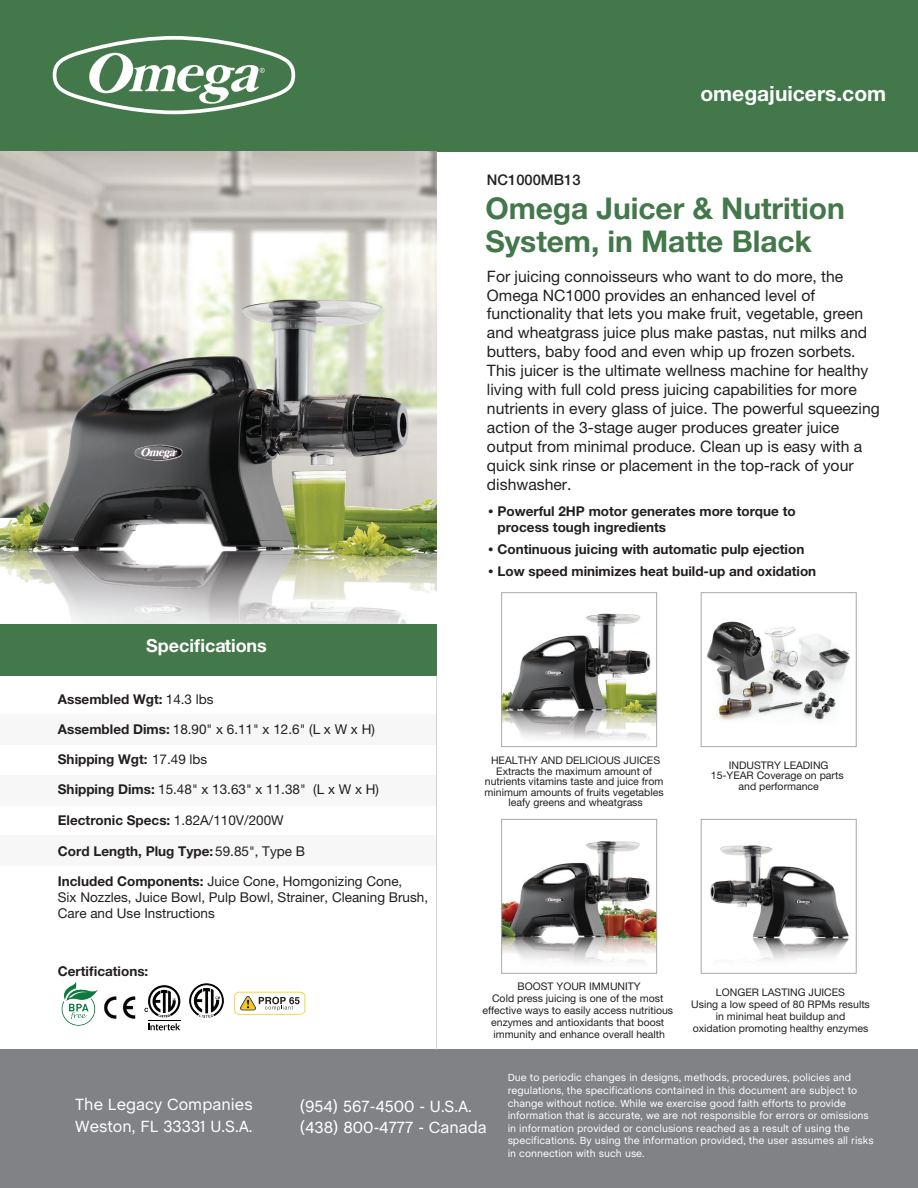
<style>
.page{position:relative;width:918px;height:1188px;background:#fff}
.page>*{position:absolute;margin:0;border:0;box-sizing:border-box;transform-origin:0 0}
.t1{font:700 30px/33px "Helvetica Neue LT Std";letter-spacing:-.005em;color:#43784a}
.t2{font:700 21px "Helvetica Neue LT Std";color:#fff}
.t3{font:700 18px "Helvetica Neue LT Std";color:#fff}
.t4{font:16.5px/21.6px "Chalet";color:#fff}
.t5{font:15.75px/18.9px "Helvetica Neue LT Std";color:#231f20}
.t6{font:500 14.7px "Helvetica Neue LT Std";color:#231f20}
.t7{font:700 13.5px/29.4px "Helvetica Neue LT Std";color:#231f20}
.t8{font:13.5px/16.2px "Helvetica Neue LT Std";color:#231f20}
.t9{font:10.5px/12px "Helvetica Neue LT Std";color:#231f20;text-align:center}
.t10{font:10.5px/12.6px "Chalet";color:#fff}
.s1{font-weight:400}
.s2{font-weight:700}
.s3{font-family:"Arial"}
</style>
<div class="page">
<img style="left:700px;top:823px;width:157px;height:151px">
<img style="left:502px;top:841px;width:155px;height:133px">
<img style="left:700px;top:593px;width:157px;height:155px">
<img style="left:502px;top:613px;width:155px;height:135px">
<div style="left:0;top:1050px;width:918px;height:138px;background:#808285"></div>
<div style="left:0;top:619px;width:437px;height:57px;background:#43784a"></div>
<div style="left:0;top:714px;width:437px;height:31px;background:#f7f7f8"></div>
<div style="left:0;top:775px;width:437px;height:30px;background:#f7f7f8"></div>
<div style="left:0;top:836px;width:437px;height:30px;background:#f7f7f8"></div>
<hr style="left:436px;top:676px;width:1px;height:374px;background:#d1d2d4">
<div style="left:0;top:0;width:918px;height:151px;background:#43784a"></div>
<div style="left:701px;top:592px;width:155px;height:155px;border:1px solid #a8a9ad"></div>
<div style="left:501px;top:592px;width:156px;height:155px;border:1px solid #a8a9ad"></div>
<div style="left:701px;top:819px;width:155px;height:154px;border:1px solid #a8a9ad"></div>
<div style="left:501px;top:819px;width:156px;height:154px;border:1px solid #a8a9ad"></div>
<svg style="left:234px;top:992px;width:71px;height:23px"></svg>
<img style="left:104px;top:996px;width:32px;height:23px">
<img style="left:189px;top:983px;width:35px;height:35px">
<img style="left:0;top:151px;width:437px;height:473px">
<img style="left:61px;top:982px;width:37px;height:44px">
<svg style="left:148px;top:1023px;width:32px;height:7px"></svg>
<hr style="left:148px;top:1020px;width:32px;height:1px;background:#000">
<svg style="left:144px;top:985px;width:36px;height:32px"></svg>
<svg style="left:53px;top:36px;width:242px;height:78px"></svg>
<p class="t6" style="left:487px;top:171px;width:95px">NC1000MB13</p>
<h2 class="t2" style="left:700px;top:80px;width:187px">omegajuicers.com</h2>
<h1 class="t1" style="left:485px;top:191px;width:361px">Omega Juicer &amp; Nutrition<br>System, in Matte Black</h1>
<p class="t5" style="left:487px;top:266px;width:394px">For juicing connoisseurs who want to do more, the Omega NC1000 provides an enhanced level of functionality that lets you make fruit, vegetable, green and wheatgrass juice plus make pastas, nut milks and butters, baby food and even whip up frozen sorbets.<br>This juicer is the ultimate wellness machine for healthy living with full cold press juicing capabilities for more nutrients in every glass of juice. The powerful squeezing action of the 3-stage auger produces greater juice output from minimal produce. Clean up is easy with a quick sink rinse or placement in the top-rack of your dishwasher.</p>
<p class="t3" style="left:146px;top:634px;width:122px">Specifications</p>
<p class="t7" style="left:58px;top:684px;width:157px">Assembled Wgt: <span class="s1">14.3 lbs</span></p>
<p class="t8" style="left:58px;top:720px;width:319px"><span class="s2">Assembled Dims:</span> 18.90" x 6.11" x 12.6" (L x W x H)</p>
<p class="t7" style="left:58px;top:744px;width:151px">Shipping Wgt: <span class="s1">17.49 lbs</span></p>
<p class="t8" style="left:58px;top:780px;width:323px"><span class="s2">Shipping Dims:</span> 15.48" x 13.63" x 11.38" (L x W x H)</p>
<p class="t7" style="left:58px;top:805px;width:227px">Electronic Specs: <span class="s1">1.82A/110V/200W</span></p>
<p class="t7" style="left:58px;top:836px;width:346px">Cord Length, Plug Type: <span class="s1">59.85", Type B<br></span>Included Components: <span class="s1">Juice Cone, Homgonizing Cone,</span></p>
<p class="t8" style="left:58px;top:889px;width:372px">Six Nozzles, Juice Bowl, Pulp Bowl, Strainer, Cleaning Brush,<br>Care and Use Instructions</p>
<p class="t7" style="left:58px;top:956px;width:92px">Certifications:</p>
<p class="t7" style="left:497px;top:502px;width:300px;line-height:16.2px;text-indent:-9px"><span class="s3">•</span> Powerful 2HP motor generates more torque to process tough ingredients</p>
<p class="t7" style="left:488px;top:534px;width:317px"><span class="s3">•</span> Continuous juicing with automatic pulp ejection</p>
<p class="t7" style="left:488px;top:556px;width:329px"><span class="s3">•</span> Low speed minimizes heat build-up and oxidation</p>
<p class="t9" style="left:485px;top:755px;width:181px;line-height:10.5px">HEALTHY AND DELICIOUS JUICES Extracts the maximum amount of nutrients vitamins taste and juice from minimum amounts of fruits vegetables leafy greens and wheatgrass</p>
<p class="t9" style="left:711px;top:760px;width:134px;line-height:10.5px">INDUSTRY LEADING<br>15-YEAR Coverage on parts and performance</p>
<p class="t9" style="left:482px;top:980px;width:192px">BOOST YOUR IMMUNITY<br>Cold press juicing is one of the most effective ways to easily access nutritious enzymes and antioxidants that boost immunity and enhance overall health</p>
<p class="t9" style="left:691px;top:987px;width:180px">LONGER LASTING JUICES<br>Using a low speed of 80 RPMs results in minimal heat buildup and<br>oxidation promoting healthy enzymes</p>
<p class="t4" style="left:75px;top:1094px;width:179px">The Legacy Companies<br>Weston, FL 33331 U.S.A.</p>
<p class="t4" style="left:300px;top:1095px;width:189px">(954) 567-4500 - U.S.A. (438) 800-4777 - Canada</p>
<p class="t10" style="left:508px;top:1071px;width:368px">Due to periodic changes in designs, methods, procedures, policies and regulations, the specifications contained in this document are subject to change without notice. While we exercise good faith efforts to provide information that is accurate, we are not responsible for errors or omissions in information provided or conclusions reached as a result of using the specifications. By using the information provided, the user assumes all risks in connection with such use.</p>
</div>
